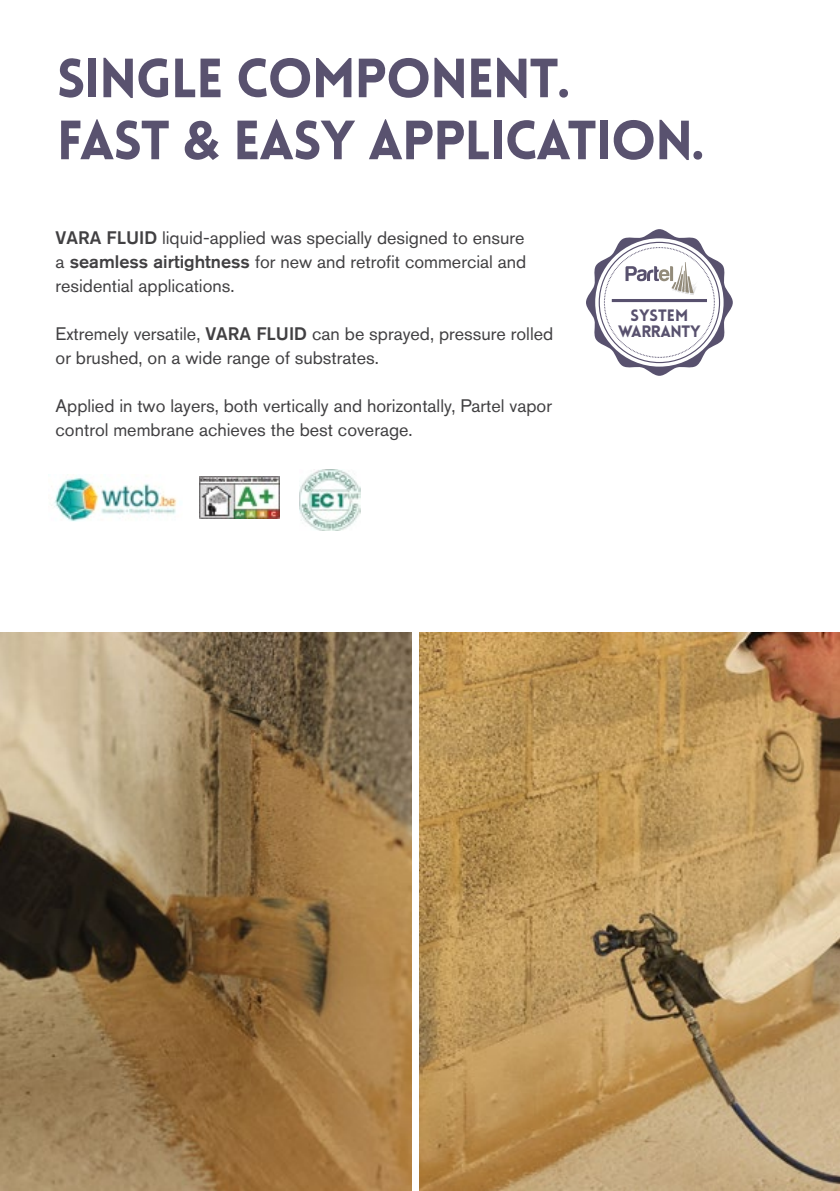
<style>
.page{position:relative;width:840px;height:1191px;background:#fff}
.page>*{position:absolute;margin:0;border:0;box-sizing:border-box;transform-origin:0 0}
.t1{font:900 54px/62px "Lovelo";letter-spacing:-.025em;color:#59526f}
.t2{font:18px/24px "Akzidenz Grotesk BQ";color:#414042}
.t3{font:900 16.2px/15.8px "Lovelo";letter-spacing:-.025em;color:#58516e;text-align:center}
.s1{font-family:"Gotham HTF";font-weight:700}
.s2{font-weight:500}
</style>
<div class="page">
<svg style="left:586px;top:229px;width:146px;height:147px"></svg>
<img style="left:199px;top:477px;width:80px;height:42px">
<img style="left:51px;top:476px;width:126px;height:45px">
<svg style="left:314px;top:469px;width:47px;height:62px"></svg>
<img style="left:299px;top:470px;width:61px;height:60px">
<img style="left:0;top:632px;width:411px;height:559px">
<img style="left:419px;top:632px;width:420px;height:559px">
<h1 class="t1" style="left:57px;top:48px;width:649px">SINGLE COMPONENT.<br>FAST <span class="s1">&amp;</span> EASY APPLICATION.</h1>
<p class="t2" style="left:56px;top:225px;width:472px;text-align:justify"><span class="s2">VARA FLUID</span> liquid-applied was specially designed to ensure a <span class="s2">seamless airtightness</span> for new and retrofit commercial and residential applications.</p>
<p class="t2" style="left:56px;top:321px;width:499px">Extremely versatile, <span class="s2">VARA FLUID</span> can be sprayed, pressure rolled or brushed, on a wide range of substrates.</p>
<p class="t2" style="left:56px;top:393px;width:497px">Applied in two layers, both vertically and horizontally, Partel vapor control membrane achieves the best coverage.</p>
<p class="t3" style="left:618px;top:308px;width:84px">SYSTEM<br>WARRANTY</p>
</div>
